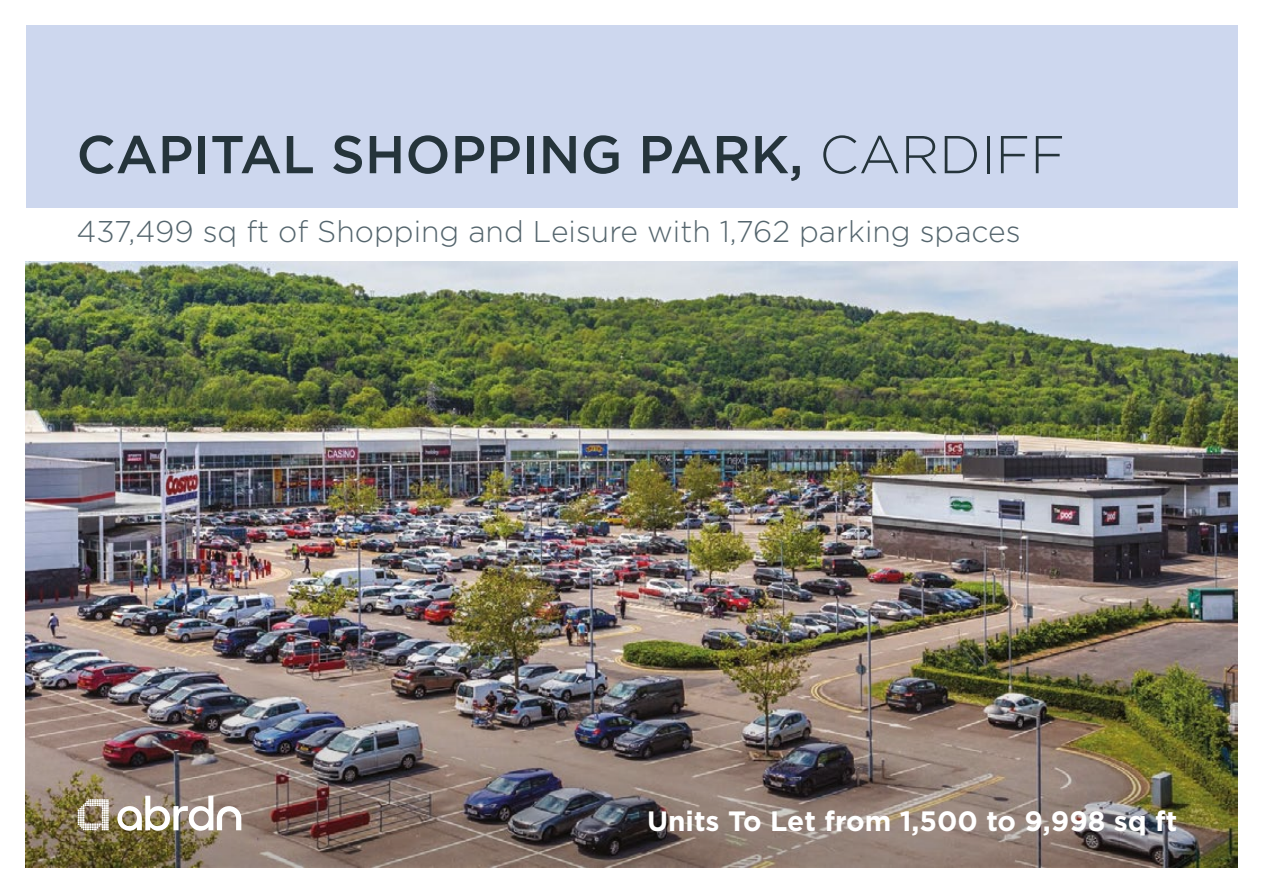
<style>
.page{position:relative;width:1263px;height:893px;background:#fff}
.page>*{position:absolute;margin:0;border:0;box-sizing:border-box;transform-origin:0 0}
.t1{font:500 53.25px "Gotham";color:#25343b}
.t2{font:300 30px "Gotham";color:#54656d}
.t3{font:700 27.9px "Gotham";color:#fff}
.s1{font-weight:300}
</style>
<div class="page">
<img style="left:26px;top:261px;width:1211px;height:362px">
<img style="left:26px;top:623px;width:1211px;height:244px">
<div style="left:26px;top:26px;width:1211px;height:196px;background:#cdd7ee"></div>
<div style="left:14px;top:208px;width:1234px;height:52px;background:#fff"></div>
<svg style="left:78px;top:799px;width:31px;height:31px"></svg>
<svg style="left:117px;top:796px;width:124px;height:35px"></svg>
<h1 class="t1" style="left:77px;top:120px;width:990px">CAPITAL SHOPPING PARK, <span class="s1">CARDIFF</span></h1>
<p class="t2" style="left:77px;top:213px;width:946px">437,499 sq ft of Shopping and Leisure with 1,762 parking spaces</p>
<p class="t3" style="left:647px;top:802px;width:532px">Units To Let from 1,500 to 9,998 sq ft</p>
</div>
